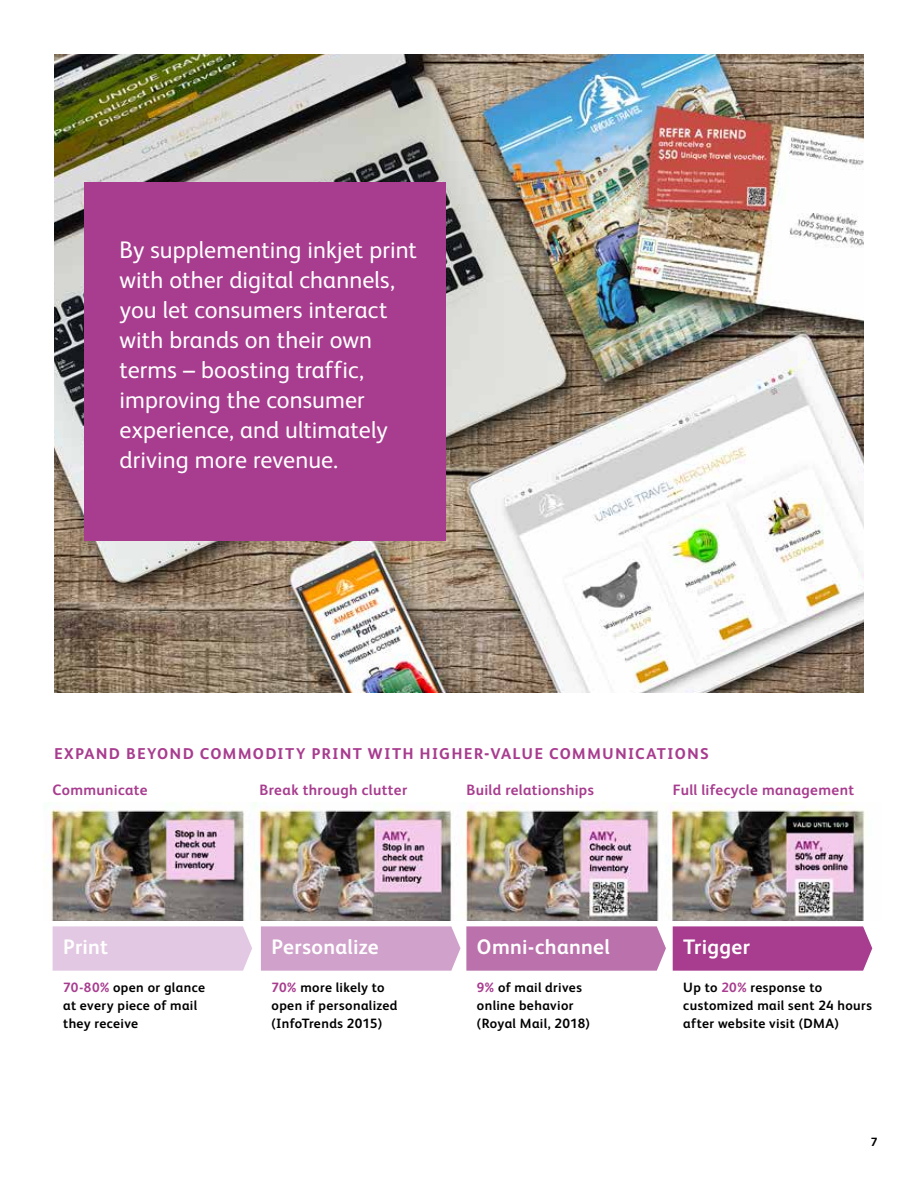
<style>
.page{position:relative;width:918px;height:1188px;background:#fff}
.page>*{position:absolute;margin:0;border:0;box-sizing:border-box;transform-origin:0 0}
.t1{font:24px/30px "Xerox Sans";letter-spacing:.005em;color:#fff}
.t2{font:700 21px "Xerox Sans";letter-spacing:.015em;color:#fff}
.t3{font:700 18px "Xerox Sans Expert";letter-spacing:.065em;color:#a83c8f}
.t4{font:700 15px "Xerox Sans";letter-spacing:.025em;color:#a83c8f}
.t5{font:700 13.5px/18px "Xerox Sans";letter-spacing:.025em;color:#000}
.t6{font:700 12px "Xerox Sans";color:#000}
.s1{color:#a83c8f}
</style>
<div class="page">
<img style="left:44px;top:802px;width:821px;height:119px">
<img style="left:54px;top:54px;width:810px;height:639px">
<div style="left:84px;top:183px;width:362px;height:358px;background:#a83c8f"></div>
<div style="left:53px;top:926px;width:199px;height:45px;background:#e2c8e2"></div>
<div style="left:261px;top:926px;width:199px;height:45px;background:#d0a2cb"></div>
<svg style="left:466px;top:926px;width:200px;height:45px;background:#bd76af"></svg>
<div style="left:673px;top:926px;width:199px;height:45px;background:#a83c8f"></div>
<h1 class="t1" style="left:120px;top:234px;width:299px">By supplementing inkjet print with other digital channels, you let consumers interact with brands on their own terms – boosting traffic, improving the consumer experience, and ultimately driving more revenue.</h1>
<h3 class="t3" style="left:54px;top:747px;width:656px">EXPAND BEYOND COMMODITY PRINT WITH HIGHER-VALUE COMMUNICATIONS</h3>
<p class="t4" style="left:53px;top:780px;width:97px">Communicate</p>
<p class="t4" style="left:259px;top:780px;width:149px">Break through clutter</p>
<p class="t4" style="left:466px;top:780px;width:129px">Build relationships</p>
<p class="t4" style="left:673px;top:780px;width:183px">Full lifecycle management</p>
<h2 class="t2" style="left:63px;top:933px;width:47px">Print</h2>
<h2 class="t2" style="left:272px;top:933px;width:109px">Personalize</h2>
<h2 class="t2" style="left:477px;top:933px;width:134px">Omni-channel</h2>
<h2 class="t2" style="left:683px;top:933px;width:68px">Trigger</h2>
<p class="t5" style="left:63px;top:978px;width:143px"><span class="s1">70-80%</span> open or glance at every piece of mail they receive</p>
<p class="t5" style="left:271px;top:977px;width:128px"><span class="s1">70%</span> more likely to open if personalized (InfoTrends 2015)</p>
<p class="t5" style="left:477px;top:977px;width:114px"><span class="s1">9%</span> of mail drives online behavior (Royal Mail, 2018)</p>
<p class="t5" style="left:683px;top:977px;width:190px">Up to <span class="s1">20%</span> response to customized mail sent 24 hours after website visit (DMA)</p>
<p class="t6" style="left:871px;top:1134px;width:8px">7</p>
</div>
